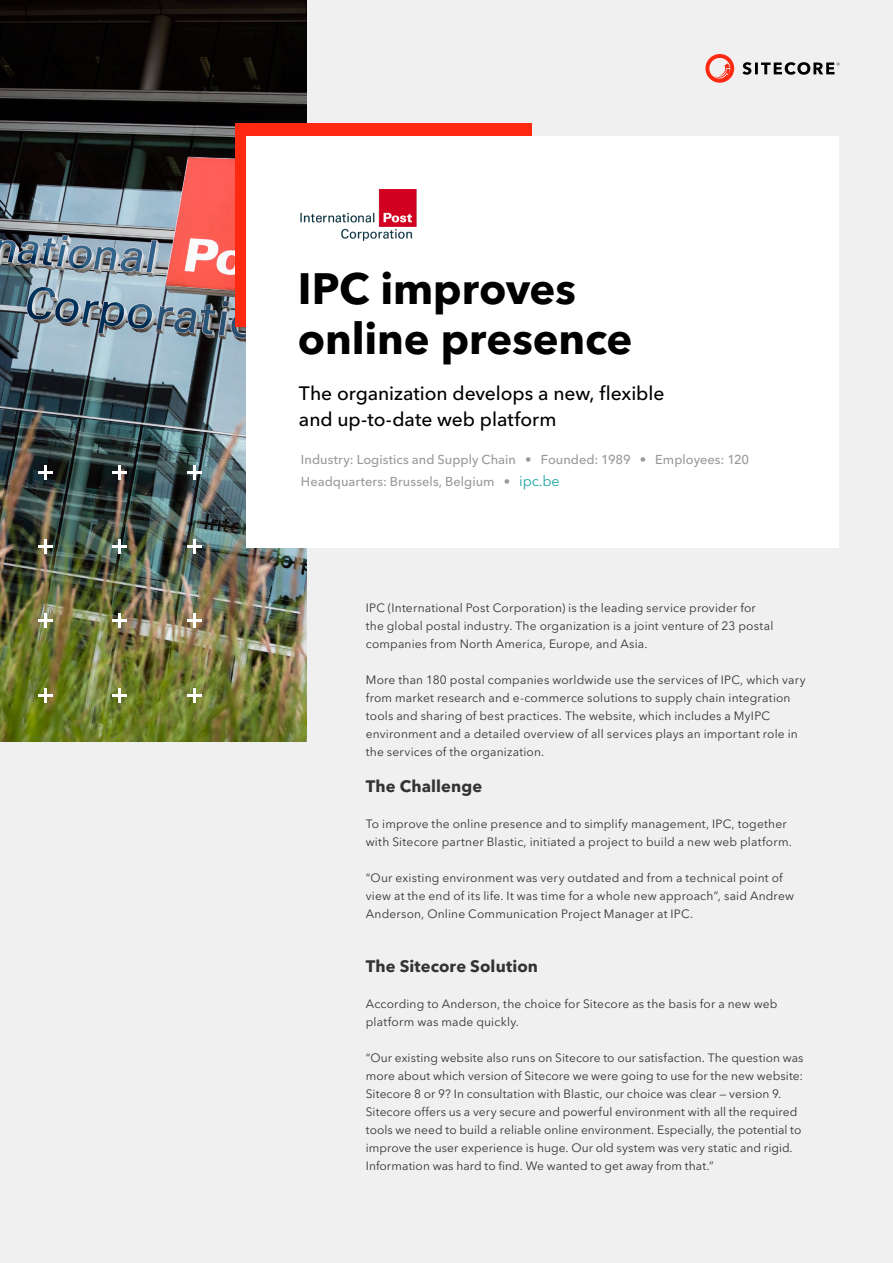
<style>
.page{position:relative;width:893px;height:1263px;background:#f0f0f0}
.page>*{position:absolute;margin:0;border:0;box-sizing:border-box;transform-origin:0 0}
.kop{font:700 43.5px/49.8px "Avenir Next LT Pro";letter-spacing:-.005em;color:#000}
.intro{font:500 19.2px/25.7px "Avenir Next LT Pro";letter-spacing:-.005em;color:#000}
.tussenkop{font:700 16.5px "Avenir Next LT Pro";letter-spacing:.005em;color:#333}
.Title_Stats{font:500 12.9px/21.6px "Avenir Next LT Pro";letter-spacing:.005em;color:#999}
.plat{font:12px/18px "Avenir Next LT Pro";letter-spacing:.01em;color:#333}
.s1{font-weight:400;font-size:14.4px;color:#1ca6a3}
</style>
<div class="page">
<img style="left:0;top:0;width:307px;height:741px">
<div style="left:235px;top:124px;width:296px;height:203px;background:#fe2911"></div>
<div style="left:247px;top:136px;width:592px;height:411px;background:#fff"></div>
<hr style="left:38px;top:471px;width:14px;height:3px;background:#fff">
<svg style="left:44px;top:466px;width:2px;height:14px"></svg>
<hr style="left:113px;top:471px;width:14px;height:3px;background:#fff">
<svg style="left:119px;top:466px;width:2px;height:14px"></svg>
<hr style="left:188px;top:471px;width:14px;height:3px;background:#fff">
<svg style="left:194px;top:466px;width:2px;height:14px"></svg>
<hr style="left:38px;top:545px;width:14px;height:3px;background:#fff">
<svg style="left:44px;top:539px;width:2px;height:14px"></svg>
<hr style="left:113px;top:545px;width:14px;height:3px;background:#fff">
<svg style="left:119px;top:539px;width:2px;height:14px"></svg>
<hr style="left:188px;top:545px;width:14px;height:3px;background:#fff">
<svg style="left:194px;top:539px;width:2px;height:14px"></svg>
<svg style="left:38px;top:613px;width:14px;height:14px"></svg>
<svg style="left:113px;top:613px;width:14px;height:14px"></svg>
<svg style="left:188px;top:613px;width:14px;height:14px"></svg>
<svg style="left:38px;top:688px;width:14px;height:14px"></svg>
<svg style="left:113px;top:688px;width:14px;height:14px"></svg>
<svg style="left:188px;top:688px;width:14px;height:14px"></svg>
<svg style="left:705px;top:54px;width:29px;height:29px"></svg>
<svg style="left:742px;top:62px;width:98px;height:13px"></svg>
<img style="left:301px;top:190px;width:116px;height:51px">
<p class="kop" style="left:298px;top:264px;width:336px">IPC improves online presence</p>
<p class="intro" style="left:299px;top:381px;width:367px">The organization develops a new, flexible and up-to-date web platform</p>
<p class="Title_Stats" style="left:301px;top:449px;width:450px">Industry: Logistics and Supply Chain • Founded: 1989 • Employees: 120<br>Headquarters: Brussels, Belgium • <span class="s1">ipc.be</span></p>
<p class="plat" style="left:366px;top:599px;width:409px">IPC (International Post Corporation) is the leading service provider for the global postal industry. The organization is a joint venture of 23 postal companies from North America, Europe, and Asia.</p>
<p class="plat" style="left:366px;top:671px;width:441px">More than 180 postal companies worldwide use the services of IPC, which vary from market research and e-commerce solutions to supply chain integration tools and sharing of best practices. The website, which includes a MyIPC environment and a detailed overview of all services plays an important role in the services of the organization.</p>
<p class="tussenkop" style="left:366px;top:776px;width:118px">The Challenge</p>
<p class="plat" style="left:366px;top:815px;width:428px">To improve the online presence and to simplify management, IPC, together with Sitecore partner Blastic, initiated a project to build a new web platform.</p>
<p class="plat" style="left:366px;top:869px;width:430px">“Our existing environment was very outdated and from a technical point of view at the end of its life. It was time for a whole new approach”, said Andrew<br>Anderson, Online Communication Project Manager at IPC.</p>
<p class="tussenkop" style="left:366px;top:956px;width:174px">The Sitecore Solution</p>
<p class="plat" style="left:366px;top:995px;width:413px">According to Anderson, the choice for Sitecore as the basis for a new web platform was made quickly.</p>
<p class="plat" style="left:366px;top:1049px;width:439px">“Our existing website also runs on Sitecore to our satisfaction. The question was more about which version of Sitecore we were going to use for the new website:<br>Sitecore 8 or 9? In consultation with Blastic, our choice was clear — version 9.<br>Sitecore offers us a very secure and powerful environment with all the required tools we need to build a reliable online environment. Especially, the potential to improve the user experience is huge. Our old system was very static and rigid.<br>Information was hard to find. We wanted to get away from that.”</p>
</div>
